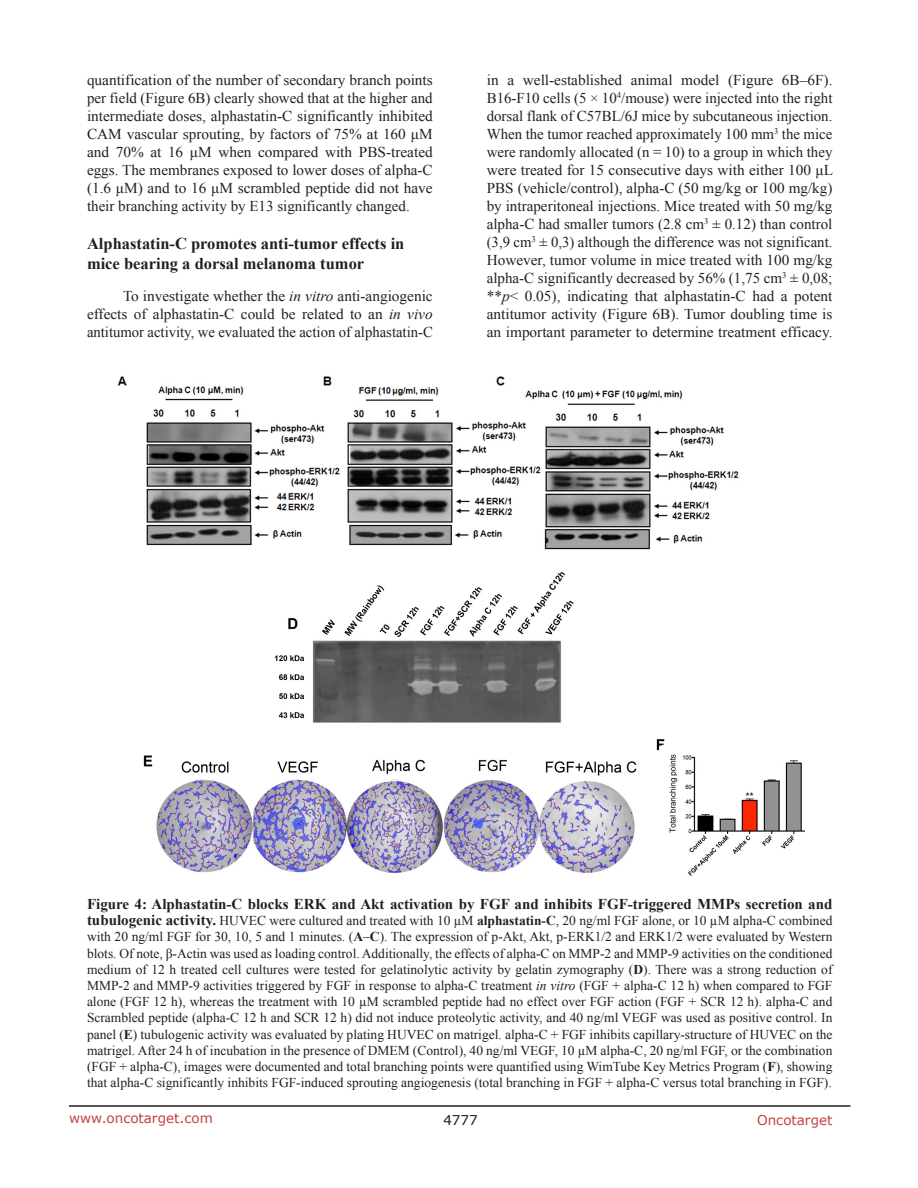
<style>
.page{position:relative;width:918px;height:1188px;background:#fff}
.page>*{position:absolute;margin:0;border:0;box-sizing:border-box;transform-origin:0 0}
.SubHeading{font:700 16.5px/19.8px "Times New Roman";color:#231f20}
.BodyText{font:15px/18px "Times New Roman";color:#231f20;text-align:justify}
.Figuretrx{font:700 15px "Times New Roman";color:#231f20}
.Figuretrx-2{font:13.5px/16.2px "Times New Roman";color:#231f20;text-align:justify}
.t1{font:13.5px "Verdana";color:#c24141}
.t2{font:13.5px "Verdana";color:#231f20}
.s1{font-style:italic}
.s2{font-weight:700;font-size:15px}
.s3{font-weight:700}
</style>
<div class="page">
<hr style="left:69px;top:1105px;width:781px;height:2px;background:#231f20">
<img style="left:117px;top:376px;width:688px;height:500px">
<p class="BodyText" style="left:87px;top:71px;width:347px">quantification of the number of secondary branch points per field (Figure 6B) clearly showed that at the higher and intermediate doses, alphastatin-C significantly inhibited CAM vascular sprouting, by factors of 75% at 160 μM and 70% at 16 μM when compared with PBS-treated eggs. The membranes exposed to lower doses of alpha-C (1.6 μM) and to 16 μM scrambled peptide did not have their branching activity by E13 significantly changed.</p>
<p class="SubHeading" style="left:87px;top:233px;width:319px">Alphastatin-C promotes anti-tumor effects in mice bearing a dorsal melanoma tumor</p>
<p class="BodyText" style="left:87px;top:286px;width:347px;text-indent:36px">To investigate whether the <span class="s1">in vitro</span> anti-angiogenic effects of alphastatin-C could be related to an <span class="s1">in vivo </span>antitumor activity, we evaluated the action of alphastatin-C</p>
<p class="BodyText" style="left:487px;top:71px;width:348px">in a well-established animal model (Figure 6B–6F).<br>B16-F10 cells (5 × 10<sup>4</sup>/mouse) were injected into the right dorsal flank of C57BL/6J mice by subcutaneous injection.<br>When the tumor reached approximately 100 mm<sup>3</sup> the mice were randomly allocated (n = 10) to a group in which they were treated for 15 consecutive days with either 100 μL PBS (vehicle/control), alpha-C (50 mg/kg or 100 mg/kg) by intraperitoneal injections. Mice treated with 50 mg/kg alpha-C had smaller tumors (2.8 cm<sup>3</sup> ± 0.12) than control (3,9 cm<sup>3</sup> ± 0,3) although the difference was not significant.<br>However, tumor volume in mice treated with 100 mg/kg alpha-C significantly decreased by 56% (1,75 cm<sup>3</sup> ± 0,08; **<span class="s1">p</span>&lt; 0.05), indicating that alphastatin-C had a potent antitumor activity (Figure 6B). Tumor doubling time is an important parameter to determine treatment efficacy.</p>
<p class="Figuretrx" style="left:87px;top:893px;width:747px">Figure 4: Alphastatin-C blocks ERK and Akt activation by FGF and inhibits FGF-triggered MMPs secretion and</p>
<p class="Figuretrx-2" style="left:87px;top:912px;width:747px"><span class="s2">tubulogenic activity.</span> HUVEC were cultured and treated with 10 µM <span class="s3">alphastatin-C</span>, 20 ng/ml FGF alone, or 10 µM alpha-C combined with 20 ng/ml FGF for 30, 10, 5 and 1 minutes. (<span class="s3">A</span>–<span class="s3">C</span>). The expression of p-Akt, Akt, p-ERK1/2 and ERK1/2 were evaluated by Western blots. Of note, β-Actin was used as loading control. Additionally, the effects of alpha-C on MMP-2 and MMP-9 activities on the conditioned medium of 12 h treated cell cultures were tested for gelatinolytic activity by gelatin zymography (<span class="s3">D</span>). There was a strong reduction of MMP-2 and MMP-9 activities triggered by FGF in response to alpha-C treatment <span class="s1">in vitro</span> (FGF + alpha-C 12 h) when compared to FGF alone (FGF 12 h), whereas the treatment with 10 µM scrambled peptide had no effect over FGF action (FGF + SCR 12 h). alpha-C and Scrambled peptide (alpha-C 12 h and SCR 12 h) did not induce proteolytic activity, and 40 ng/ml VEGF was used as positive control. In panel (<span class="s3">E</span>) tubulogenic activity was evaluated by plating HUVEC on matrigel. alpha-C + FGF inhibits capillary-structure of HUVEC on the matrigel. After 24 h of incubation in the presence of DMEM (Control), 40 ng/ml VEGF, 10 µM alpha-C, 20 ng/ml FGF, or the combination (FGF + alpha-C), images were documented and total branching points were quantified using WimTube Key Metrics Program (<span class="s3">F</span>), showing that alpha-C significantly inhibits FGF-induced sprouting angiogenesis (total branching in FGF + alpha-C versus total branching in FGF).</p>
<p class="t1" style="left:69px;top:1109px;width:145px">www.oncotarget.com</p>
<p class="t2" style="left:443px;top:1111px;width:36px">4777</p>
<p class="t1" style="left:757px;top:1111px;width:77px">Oncotarget</p>
</div>
